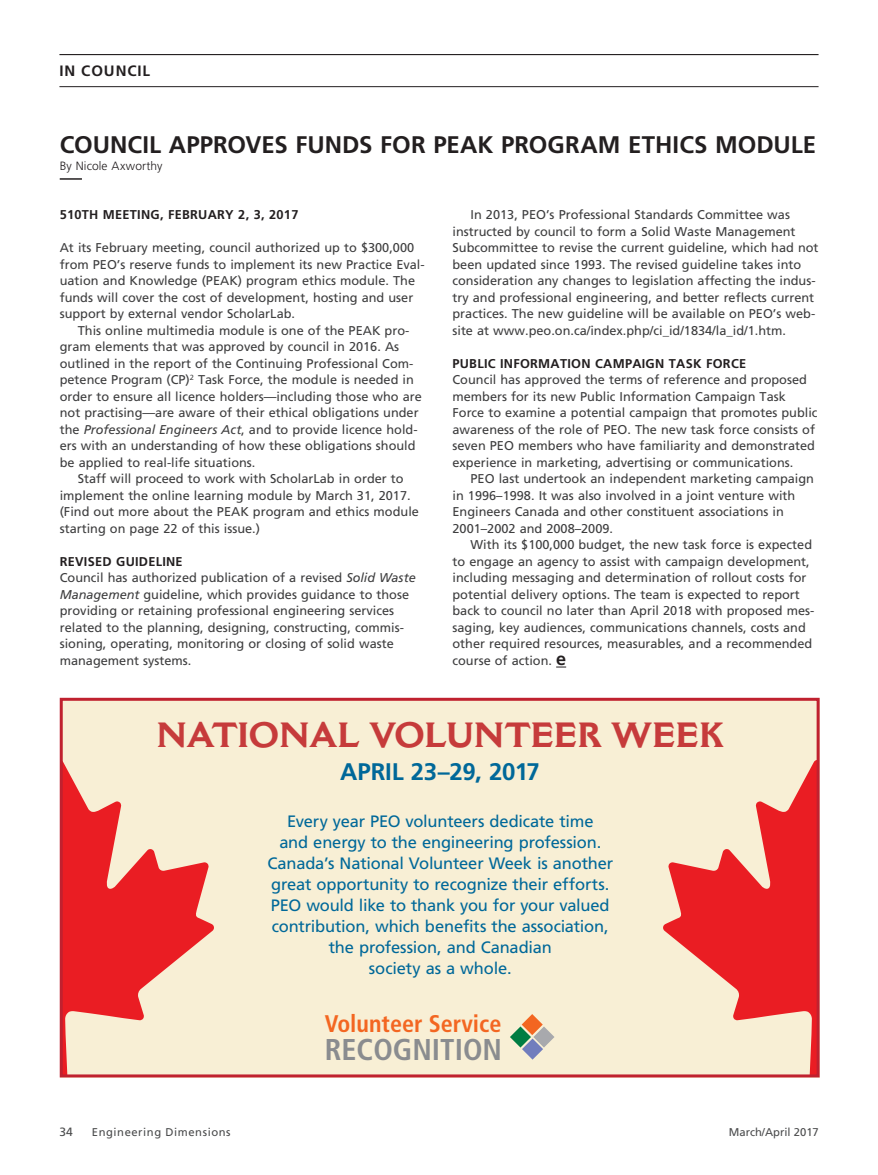
<style>
.page{position:relative;width:878px;height:1175px;background:#fff}
.page>*{position:absolute;margin:0;border:0;box-sizing:border-box;transform-origin:0 0}
.t1{font:700 34.5px "Cantoria";letter-spacing:-.02em;color:#c63b3b}
.t2{font:700 condensed 30.15px "Frutiger";color:#8a8c8f}
.t3{font:700 24px "Frutiger";color:#231f20}
.t4{font:700 condensed 24px "Frutiger";color:#f36621}
.t5{font:700 24px "Frutiger";letter-spacing:-.01em;color:#006899}
.t6{font:16.5px/21px "Frutiger";letter-spacing:-.01em;color:#006899;text-align:center}
.t7{font:700 15px "Frutiger";letter-spacing:.06em;color:#231f20}
.t8{font:12.75px/16.5px "Frutiger";color:#3e3e3f}
.t9{font:700 12.75px "Frutiger";letter-spacing:.02em;color:#231f20}
.t10{font:300 12px "Frutiger";letter-spacing:.01em;color:#231f20}
.t11{font:12px "Frutiger";color:#4b4c4d}
.t12{font:11.25px "Frutiger";letter-spacing:.05em;color:#4b4c4d}
.t13{font:11.25px "Frutiger";color:#4b4c4d}
.s1{font-style:italic}
.s2{font-weight:700;color:#231f20}
.s3{font-weight:700;font-size:18px;color:#231f20}
</style>
<div class="page">
<hr style="left:59px;top:54px;width:759px;height:1px;background:#231f20">
<hr style="left:59px;top:86px;width:759px;height:1px;background:#231f20">
<hr style="left:60px;top:178px;width:22px;height:2px;background:#231f20">
<div style="left:60px;top:698px;width:759px;height:379px;background:#f8efd5"></div>
<svg style="left:510px;top:1014px;width:44px;height:45px"></svg>
<svg style="left:64px;top:764px;width:150px;height:309px"></svg>
<svg style="left:663px;top:761px;width:152px;height:312px"></svg>
<div style="left:60px;top:698px;width:759px;height:379px;border:3px solid #c0212f"></div>
<p class="t7" style="left:59px;top:62px;width:92px">IN COUNCIL</p>
<h3 class="t3" style="left:60px;top:131px;width:758px">COUNCIL APPROVES FUNDS FOR PEAK PROGRAM ETHICS MODULE</h3>
<p class="t10" style="left:60px;top:159px;width:104px">By Nicole Axworthy</p>
<p class="t9" style="left:60px;top:207px;width:240px">510TH MEETING, FEBRUARY 2, 3, 2017</p>
<p class="t8" style="left:60px;top:239px;width:366px">At its February meeting, council authorized up to $300,000 from PEO’s reserve funds to implement its new Practice Eval&shy;uation and Knowledge (PEAK) program ethics module. The funds will cover the cost of development, hosting and user support by external vendor ScholarLab.</p>
<p class="t8" style="left:60px;top:322px;width:364px;text-indent:18px">This online multimedia module is one of the PEAK pro&shy;gram elements that was approved by council in 2016. As outlined in the report of the Continuing Professional Com&shy;petence Program (CP)<sup>2</sup> Task Force, the module is needed in order to ensure all licence holders—including those who are not practising—are aware of their ethical obligations under the <span class="s1">Professional Engineers Act</span>, and to provide licence hold&shy;ers with an understanding of how these obligations should be applied to real-life situations.</p>
<p class="t8" style="left:60px;top:470px;width:361px;text-indent:18px">Staff will proceed to work with ScholarLab in order to implement the online learning module by March 31, 2017. (Find out more about the PEAK program and ethics module starting on page 22 of this issue.)</p>
<p class="t8" style="left:60px;top:553px;width:357px"><span class="s2">REVISED GUIDELINE<br></span>Council has authorized publication of a revised <span class="s1">Solid Waste Management</span> guideline, which provides guidance to those providing or retaining professional engineering services related to the planning, designing, constructing, commis&shy;sioning, operating, monitoring or closing of solid waste management systems.</p>
<p class="t8" style="left:452px;top:206px;width:367px;text-indent:18px">In 2013, PEO’s Professional Standards Committee was instructed by council to form a Solid Waste Management Subcommittee to revise the current guideline, which had not been updated since 1993. The revised guideline takes into consideration any changes to legislation affecting the indus&shy;try and professional engineering, and better reflects current practices. The new guideline will be available on PEO’s web&shy;site at www.peo.on.ca/index.php/ci_id/1834/la_id/1.htm.</p>
<p class="t9" style="left:452px;top:356px;width:295px">PUBLIC INFORMATION CAMPAIGN TASK FORCE</p>
<p class="t8" style="left:452px;top:371px;width:366px">Council has approved the terms of reference and proposed members for its new Public Information Campaign Task Force to examine a potential campaign that promotes public awareness of the role of PEO. The new task force consists of seven PEO members who have familiarity and demonstrated experience in marketing, advertising or communications.</p>
<p class="t8" style="left:452px;top:470px;width:363px;text-indent:18px">PEO last undertook an independent marketing campaign in 1996–1998. It was also involved in a joint venture with Engineers Canada and other constituent associations in 2001–2002 and 2008–2009.</p>
<p class="t8" style="left:452px;top:536px;width:363px;text-indent:18px">With its $100,000 budget, the new task force is expected to engage an agency to assist with campaign development, including messaging and determination of rollout costs for potential delivery options. The team is expected to report back to council no later than April 2018 with proposed mes&shy;saging, key audiences, communications channels, costs and other required resources, measurables, and a recommended course of action. <span class="s3">e</span></p>
<h1 class="t1" style="left:156px;top:714px;width:570px">NATIONAL VOLUNTEER WEEK</h1>
<h3 class="t5" style="left:340px;top:758px;width:201px">APRIL 23–29, 2017</h3>
<p class="t6" style="left:267px;top:811px;width:347px">Every year PEO volunteers dedicate time<br>and energy to the engineering profession.<br>Canada’s National Volunteer Week is another great opportunity to recognize their efforts.<br>PEO would like to thank you for your valued contribution, which benefits the association, the profession, and Canadian<br>society as a whole.</p>
<h3 class="t4" style="left:325px;top:1009px;width:178px">Volunteer Service</h3>
<h2 class="t2" style="left:325px;top:1031px;width:179px">RECOGNITION</h2>
<p class="t11" style="left:59px;top:1124px;width:15px">34</p>
<p class="t12" style="left:92px;top:1125px;width:140px">Engineering Dimensions</p>
<p class="t13" style="left:728px;top:1125px;width:92px">March/April 2017</p>
</div>
